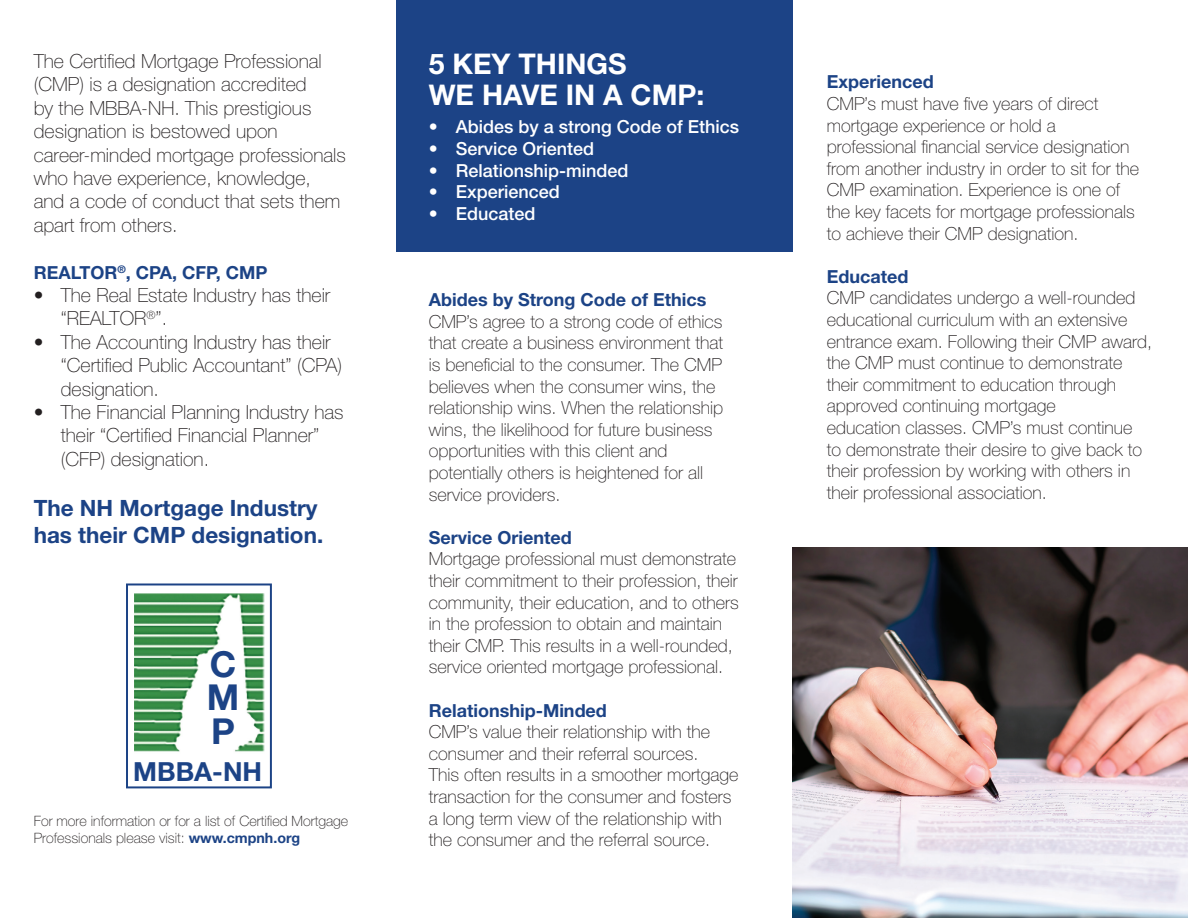
<style>
.page{position:relative;width:1188px;height:918px;background:#fff}
.page>*{position:absolute;margin:0;border:0;box-sizing:border-box;transform-origin:0 0}
.t1{font:700 35.85px/33.8px "Helvetica Neue LT Std";color:#1c4386;text-align:justify}
.t2{font:700 28.5px/30.6px "Helvetica Neue LT Std";color:#fff}
.t3{font:700 26.4px "Helvetica Neue LT Std";color:#1c4386}
.t4{font:700 22.5px/27px "Helvetica Neue LT Std";color:#1c4386}
.t5{font:100 19.5px/23.4px "Helvetica Neue LT Std";color:#231f20}
.t6{font:100 18px/21.6px "Helvetica Neue LT Std";color:#231f20}
.t7{font:700 18px "Helvetica Neue LT Std";color:#1c4386}
.t8{font:500 18px "Helvetica Neue LT Std";color:#fff}
.t9{font:100 14.25px/17.1px "Helvetica Neue LT Std";color:#231f20}
.s1{font-weight:700;color:#1c4386}
</style>
<div class="page">
<div style="left:396px;top:0;width:396px;height:252px;background:#1c4386"></div>
<img style="left:135px;top:594px;width:130px;height:158px">
<div style="left:126px;top:583px;width:146px;height:205px;border:2px solid #1c4386"></div>
<img style="left:792px;top:548px;width:396px;height:370px">
<p class="t5" style="left:34px;top:49px;width:314px">The Certified Mortgage Professional (CMP) is a designation accredited<br>by the MBBA-NH. This prestigious designation is bestowed upon career-minded mortgage professionals who have experience, knowledge, and a code of conduct that sets them apart from others.</p>
<p class="t7" style="left:34px;top:261px;width:235px">REALTOR<sup>®</sup>, CPA, CFP, CMP</p>
<p class="t5" style="left:61px;top:283px;width:271px;text-indent:-27px">• The Real Estate Industry has their “REALTOR<sup>®</sup>”.</p>
<p class="t5" style="left:61px;top:330px;width:283px;text-indent:-27px">• The Accounting Industry has their “Certified Public Accountant” (CPA) designation.</p>
<p class="t5" style="left:61px;top:400px;width:284px;text-indent:-27px">• The Financial Planning Industry has their “Certified Financial Planner” (CFP) designation.</p>
<p class="t4" style="left:34px;top:494px;width:291px">The NH Mortgage Industry has their CMP designation.</p>
<h1 class="t1" style="left:207px;top:646px;width:34px">C M P</h1>
<h3 class="t3" style="left:133px;top:756px;width:130px">MBBA-NH</h3>
<p class="t9" style="left:34px;top:813px;width:316px">For more information or for a list of Certified Mortgage<br>Professionals please visit: <span class="s1">www.cmpnh.org</span></p>
<h2 class="t2" style="left:429px;top:48px;width:277px">5 KEY THINGS<br>WE HAVE IN A CMP:</h2>
<p class="t8" style="left:429px;top:116px;width:312px">• Abides by a strong Code of Ethics</p>
<p class="t8" style="left:429px;top:138px;width:167px">• Service Oriented</p>
<p class="t8" style="left:429px;top:160px;width:201px">• Relationship-minded</p>
<p class="t8" style="left:429px;top:181px;width:133px">• Experienced</p>
<p class="t8" style="left:429px;top:203px;width:108px">• Educated</p>
<p class="t7" style="left:429px;top:289px;width:279px">Abides by Strong Code of Ethics</p>
<p class="t6" style="left:429px;top:311px;width:296px">CMP’s agree to a strong code of ethics that create a business environment that is beneficial to the consumer. The CMP believes when the consumer wins, the relationship wins. When the relationship wins, the likelihood for future business opportunities with this client and potentially others is heightened for all service providers.</p>
<p class="t7" style="left:429px;top:526px;width:145px">Service Oriented</p>
<p class="t6" style="left:429px;top:548px;width:312px">Mortgage professional must demonstrate their commitment to their profession, their community, their education, and to others in the profession to obtain and maintain their CMP. This results in a well-rounded, service oriented mortgage professional.</p>
<p class="t7" style="left:429px;top:699px;width:180px">Relationship-Minded</p>
<p class="t6" style="left:429px;top:721px;width:311px">CMP’s value their relationship with the consumer and their referral sources.<br>This often results in a smoother mortgage transaction for the consumer and fosters a long term view of the relationship with the consumer and the referral source.</p>
<p class="t7" style="left:827px;top:71px;width:108px">Experienced</p>
<p class="t6" style="left:827px;top:93px;width:314px">CMP’s must have five years of direct mortgage experience or hold a professional financial service designation from another industry in order to sit for the CMP examination. Experience is one of the key facets for mortgage professionals to achieve their CMP designation.</p>
<p class="t7" style="left:827px;top:265px;width:83px">Educated</p>
<p class="t6" style="left:827px;top:287px;width:327px">CMP candidates undergo a well-rounded educational curriculum with an extensive entrance exam. Following their CMP award, the CMP must continue to demonstrate their commitment to education through approved continuing mortgage<br>education classes. CMP’s must continue<br>to demonstrate their desire to give back to their profession by working with others in their professional association.</p>
</div>
